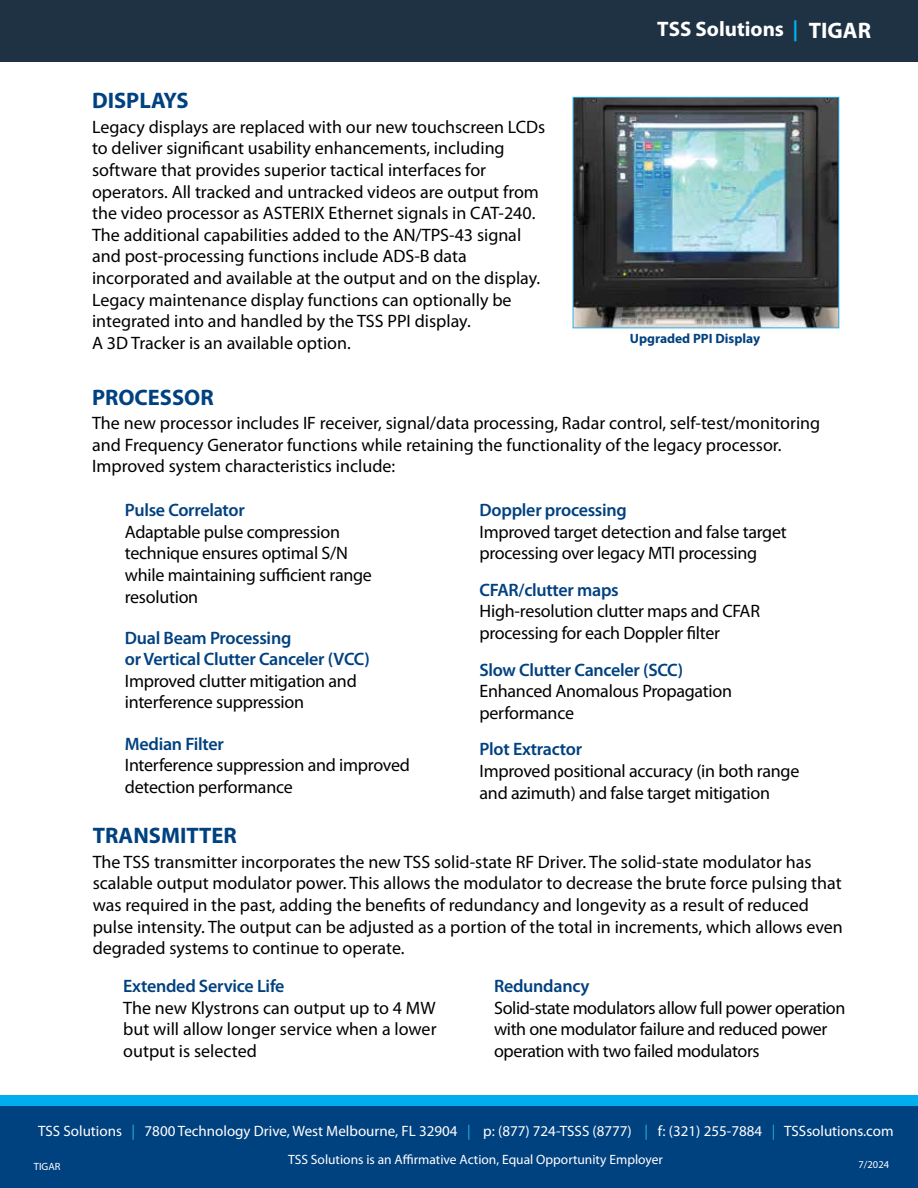
<style>
.page{position:relative;width:918px;height:1188px;background:#fff}
.page>*{position:absolute;margin:0;border:0;box-sizing:border-box;transform-origin:0 0}
.t1{font:700 22.5px "Myriad Pro";color:#004180}
.t2{font:700 21px "Myriad Pro";color:#fff}
.t3{font:18px/21.6px "Myriad Pro";color:#000}
.t4{font:600 18px/21.6px "Myriad Pro";letter-spacing:-.015em;color:#004180}
.t5{font:18px/21.6px "Myriad Pro";letter-spacing:-.02em;color:#000}
.t6{font:15px "Myriad Pro";color:#fff}
.t7{font:13.5px "Myriad Pro";color:#fff}
.t8{font:700 13.5px "Myriad Pro";color:#004180}
.t9{font:10.5px "Myriad Pro";color:#fff}
.s1{color:#00aeef}
.s2{font-size:22.5px}
.s3{color:#2aace2}
</style>
<div class="page">
<div style="left:0;top:0;width:918px;height:61px;background:#1f3243"></div>
<img style="left:575px;top:99px;width:262px;height:227px">
<div style="left:573px;top:97px;width:266px;height:231px;border:1px solid #24abe2"></div>
<div style="left:0;top:1095px;width:918px;height:84px;background:#00aeef"></div>
<div style="left:0;top:1106px;width:918px;height:82px;background:#004180"></div>
<p class="t2" style="left:657px;top:15px;width:215px">TSS Solutions <span class="s1">|</span> <span class="s2">TIGAR</span></p>
<p class="t1" style="left:92px;top:86px;width:98px">DISPLAYS</p>
<p class="t3" style="left:92px;top:116px;width:455px">Legacy displays are replaced with our new touchscreen LCDs to deliver significant usability enhancements, including software that provides superior tactical interfaces for operators. All tracked and untracked videos are output from the video processor as ASTERIX Ethernet signals in CAT-240.<br>The additional capabilities added to the AN/TPS-43 signal and post-processing functions include ADS-B data incorporated and available at the output and on the display.<br>Legacy maintenance display functions can optionally be integrated into and handled by the TSS PPI display.<br>A 3D Tracker is an available option.</p>
<p class="t1" style="left:92px;top:382px;width:123px">PROCESSOR</p>
<p class="t3" style="left:92px;top:412px;width:730px">The new processor includes IF receiver, signal/data processing, Radar control, self-test/monitoring and Frequency Generator functions while retaining the functionality of the legacy processor.<br>Improved system characteristics include:</p>
<p class="t4" style="left:125px;top:499px;width:122px">Pulse Correlator</p>
<p class="t3" style="left:125px;top:521px;width:249px">Adaptable pulse compression technique ensures optimal S/N while maintaining sufficient range resolution</p>
<p class="t4" style="left:125px;top:626px;width:247px">Dual Beam Processing<br>or Vertical Clutter Canceler (VCC)</p>
<p class="t3" style="left:125px;top:670px;width:234px">Improved clutter mitigation and interference suppression</p>
<p class="t4" style="left:125px;top:732px;width:101px">Median Filter</p>
<p class="t3" style="left:125px;top:754px;width:287px">Interference suppression and improved detection performance</p>
<p class="t8" style="left:630px;top:330px;width:132px">Upgraded PPI Display</p>
<p class="t4" style="left:480px;top:499px;width:149px">Doppler processing</p>
<p class="t3" style="left:480px;top:521px;width:309px">Improved target detection and false target processing over legacy MTI processing</p>
<p class="t4" style="left:480px;top:579px;width:141px">CFAR/clutter maps</p>
<p class="t3" style="left:480px;top:600px;width:282px">High-resolution clutter maps and CFAR processing for each Doppler filter</p>
<p class="t4" style="left:480px;top:658px;width:205px">Slow Clutter Canceler (SCC)</p>
<p class="t3" style="left:480px;top:680px;width:254px">Enhanced Anomalous Propagation performance</p>
<p class="t4" style="left:480px;top:738px;width:104px">Plot Extractor</p>
<p class="t3" style="left:480px;top:760px;width:321px">Improved positional accuracy (in both range and azimuth) and false target mitigation</p>
<p class="t1" style="left:93px;top:821px;width:146px">TRANSMITTER</p>
<p class="t3" style="left:93px;top:851px;width:752px">The TSS transmitter incorporates the new TSS solid-state RF Driver. The solid-state modulator has scalable output modulator power. This allows the modulator to decrease the brute force pulsing that was required in the past, adding the benefits of redundancy and longevity as a result of reduced pulse intensity. The output can be adjusted as a portion of the total in increments, which allows even degraded systems to continue to operate.</p>
<p class="t4" style="left:123px;top:975px;width:163px">Extended Service Life</p>
<p class="t3" style="left:123px;top:996px;width:315px;text-align:justify">The new Klystrons can output up to 4 MW but will allow longer service when a lower output is selected</p>
<p class="t4" style="left:494px;top:975px;width:97px">Redundancy</p>
<p class="t5" style="left:494px;top:996px;width:353px">Solid-state modulators allow full power operation with one modulator failure and reduced power operation with two failed modulators</p>
<p class="t6" style="left:38px;top:1122px;width:857px">TSS Solutions <span class="s3">|</span> 7800 Technology Drive, West Melbourne, FL 32904 <span class="s3">|</span> p: (877) 724-TSSS (8777) <span class="s3">|</span> f: (321) 255-7884 <span class="s3">|</span> TSSsolutions.com</p>
<p class="t7" style="left:288px;top:1151px;width:376px">TSS Solutions is an Affirmative Action, Equal Opportunity Employer</p>
<p class="t9" style="left:859px;top:1158px;width:32px">7/2024</p>
<p class="t9" style="left:34px;top:1160px;width:28px">TIGAR</p>
<p class="t9" style="left:867px;top:1162px;width:37px">10/2023</p>
<p class="t9" style="left:24px;top:1161px;width:32px">TPS-75</p>
</div>
